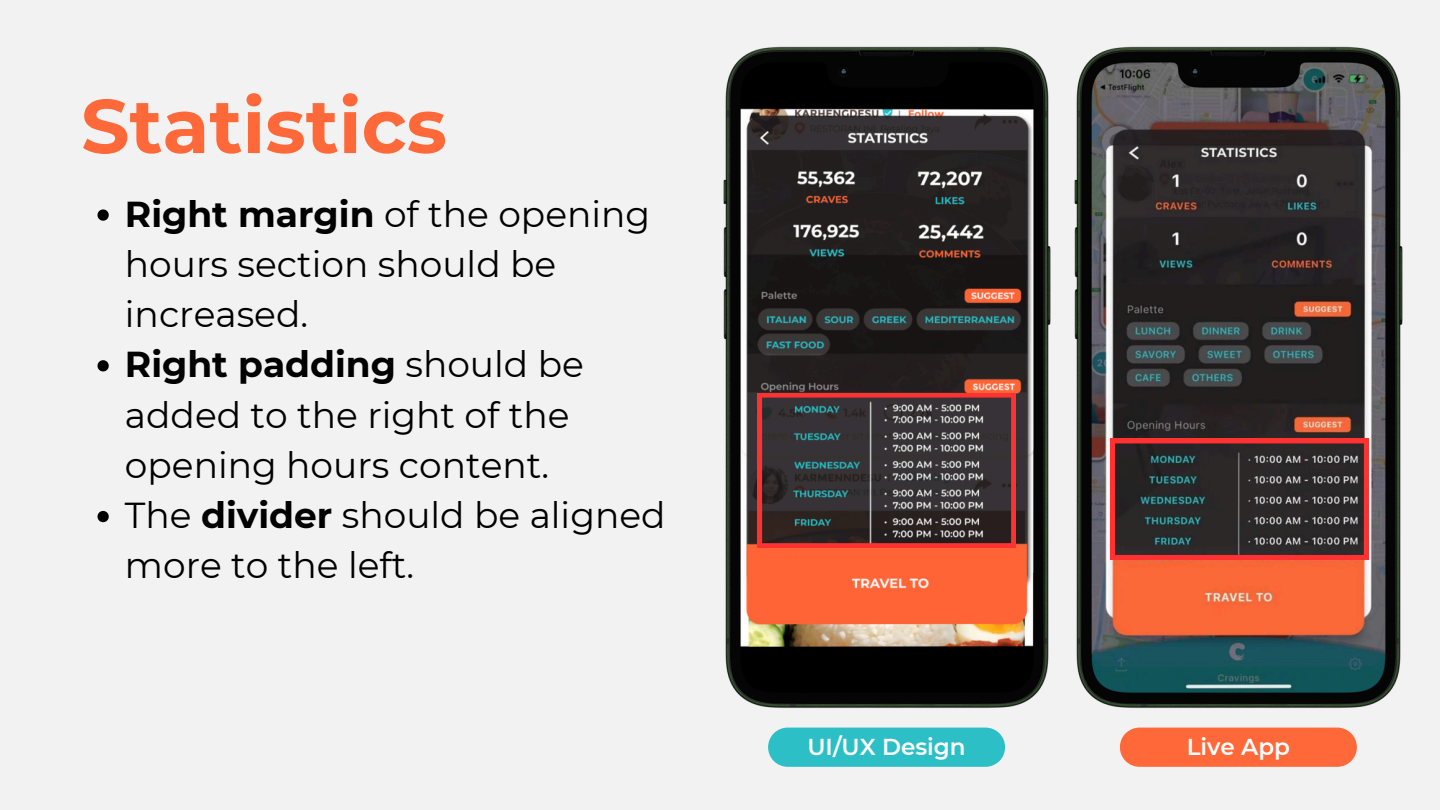
<style>
.page{position:relative;width:1440px;height:810px;background:#f2f2f2}
.page>*{position:absolute;margin:0;border:0;box-sizing:border-box;transform-origin:0 0}
.t1{font:700 76px "Montserrat";color:#ff6839}
.t2{font:36px/50.2px "Montserrat";color:#000}
.t3{font:600 23px "Montserrat";color:#fff}
.s1{font-weight:700}
</style>
<div class="page">
<img style="left:723px;top:46px;width:328px;height:662px">
<div style="left:1120px;top:728px;width:237px;height:39px;background:#ff6839"></div>
<img style="left:1074px;top:46px;width:329px;height:662px">
<div style="left:768px;top:728px;width:237px;height:39px;background:#2cbfc6"></div>
<svg style="left:1111px;top:439px;width:258px;height:120px;background:#483334"></svg>
<svg style="left:98px;top:209px;width:11px;height:12px"></svg>
<svg style="left:98px;top:360px;width:11px;height:11px"></svg>
<svg style="left:98px;top:511px;width:11px;height:11px"></svg>
<svg style="left:758px;top:393px;width:258px;height:155px;background:#503b3c"></svg>
<h1 class="t1" style="left:81px;top:79px;width:367px">Statistics</h1>
<p class="t2" style="left:125px;top:189px;width:527px"><span class="s1">Right margin</span> of the opening hours section should be increased.</p>
<p class="t2" style="left:125px;top:339px;width:460px"><span class="s1">Right padding</span> should be added to the right of the opening hours content.</p>
<p class="t2" style="left:125px;top:490px;width:542px">The <span class="s1">divider</span> should be aligned more to the left.</p>
<p class="t3" style="left:807px;top:733px;width:160px">UI/UX Design</p>
<p class="t3" style="left:1187px;top:733px;width:105px">Live App</p>
</div>
